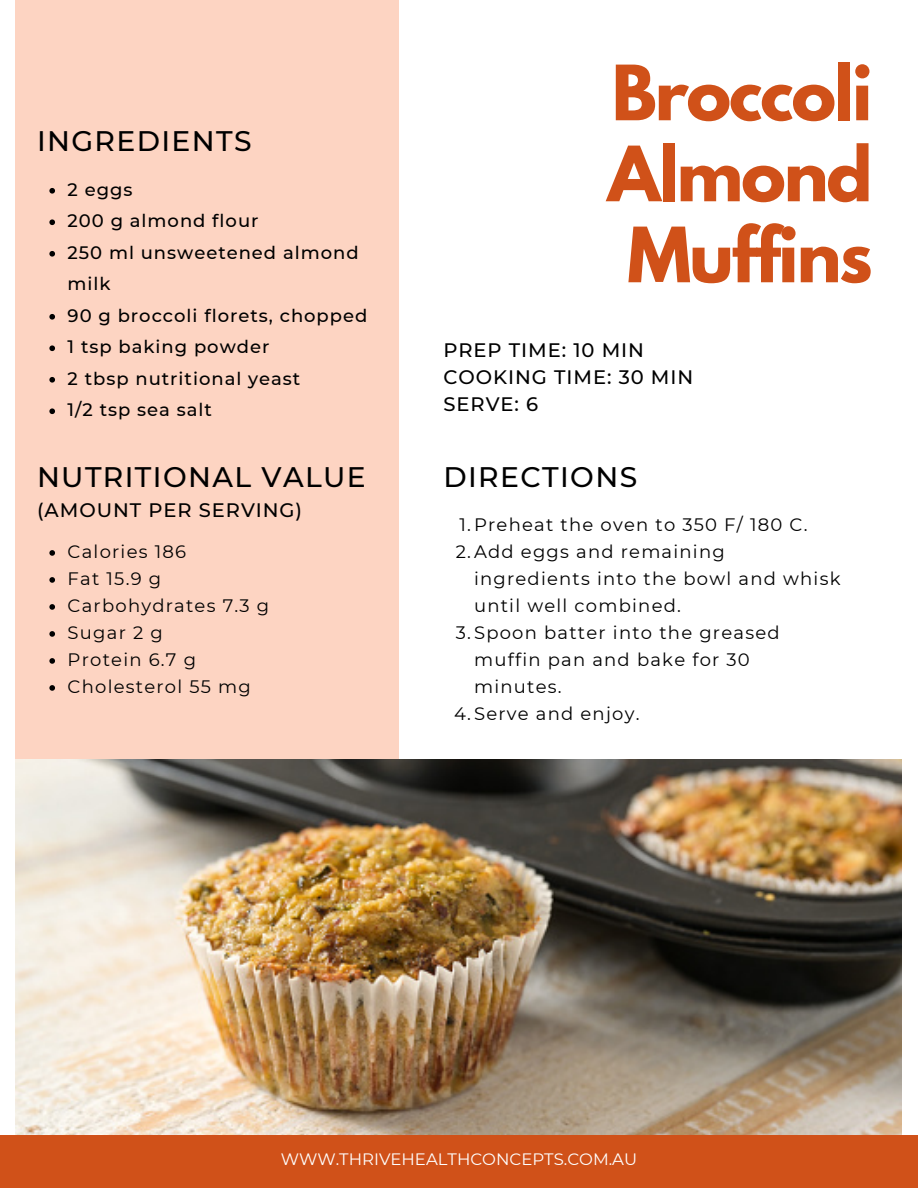
<style>
.page{position:relative;width:918px;height:1188px;background:#fff}
.page>*{position:absolute;margin:0;border:0;box-sizing:border-box;transform-origin:0 0}
.t1{font:700 67.5px/81px "League Spartan";letter-spacing:-.03em;color:#d05119;text-align:justify}
.t2{font:500 28.2px "Montserrat";letter-spacing:.05em;color:#000}
.t3{font:500 19.5px/27px "Montserrat";letter-spacing:.05em;color:#000}
.t4{font:18px/27px "Montserrat";letter-spacing:.07em;color:#000}
.t5{font:500 18px/31.5px "Montserrat";letter-spacing:.055em;color:#000}
.t6{font:16.5px "Montserrat";color:#fff}
</style>
<div class="page">
<div style="left:15px;top:0;width:383px;height:1188px;background:#fdd4c2"></div>
<div style="left:0;top:1135px;width:918px;height:53px;background:#d05119"></div>
<img style="left:15px;top:759px;width:887px;height:376px">
<svg style="left:49px;top:188px;width:6px;height:6px"></svg>
<svg style="left:49px;top:219px;width:6px;height:6px"></svg>
<svg style="left:49px;top:251px;width:6px;height:6px"></svg>
<svg style="left:49px;top:314px;width:6px;height:6px"></svg>
<svg style="left:49px;top:345px;width:6px;height:6px"></svg>
<svg style="left:49px;top:377px;width:6px;height:6px"></svg>
<svg style="left:49px;top:408px;width:6px;height:6px"></svg>
<svg style="left:49px;top:550px;width:6px;height:6px"></svg>
<svg style="left:49px;top:577px;width:6px;height:6px"></svg>
<svg style="left:49px;top:604px;width:6px;height:6px"></svg>
<svg style="left:49px;top:631px;width:6px;height:6px"></svg>
<svg style="left:49px;top:658px;width:6px;height:6px"></svg>
<svg style="left:49px;top:685px;width:6px;height:6px"></svg>
<p class="t2" style="left:37px;top:124px;width:216px">INGREDIENTS</p>
<p class="t5" style="left:68px;top:174px;width:66px">2 eggs</p>
<p class="t5" style="left:68px;top:205px;width:192px">200 g almond flour</p>
<p class="t5" style="left:68px;top:237px;width:293px">250 ml unsweetened almond milk</p>
<p class="t5" style="left:68px;top:300px;width:301px">90 g broccoli florets, chopped</p>
<h3 class="t5" style="left:68px;top:331px;width:203px">1 tsp baking powder</h3>
<p class="t5" style="left:68px;top:363px;width:234px">2 tbsp nutritional yeast</p>
<p class="t5" style="left:68px;top:394px;width:146px">1/2 tsp sea salt</p>
<p class="t1" style="left:608px;top:61px;width:267px">Broccoli Almond Muffins</p>
<p class="t3" style="left:443px;top:336px;width:251px">PREP TIME: 10 MIN<br>COOKING TIME: 30 MIN<br>SERVE: 6</p>
<h3 class="t2" style="left:37px;top:460px;width:330px">NUTRITIONAL VALUE</h3>
<h1 class="t2" style="left:443px;top:460px;width:195px">DIRECTIONS</h1>
<h3 class="t3" style="left:37px;top:497px;width:267px">(AMOUNT PER SERVING)</h3>
<h2 class="t4" style="left:68px;top:538px;width:120px">Calories 186</h2>
<p class="t4" style="left:68px;top:565px;width:95px">Fat 15.9 g</p>
<p class="t4" style="left:68px;top:592px;width:203px">Carbohydrates 7.3 g</p>
<p class="t4" style="left:68px;top:619px;width:97px">Sugar 2 g</p>
<p class="t4" style="left:68px;top:646px;width:130px">Protein 6.7 g</p>
<p class="t4" style="left:68px;top:673px;width:185px">Cholesterol 55 mg</p>
<p class="t4" style="left:459px;top:511px;width:350px">1.Preheat the oven to 350 F/ 180 C.</p>
<p class="t4" style="left:474px;top:538px;width:368px;text-indent:-18px">2.Add eggs and remaining ingredients into the bowl and whisk until well combined.</p>
<p class="t4" style="left:474px;top:619px;width:307px;text-indent:-18px">3.Spoon batter into the greased muffin pan and bake for 30 minutes.</p>
<p class="t4" style="left:454px;top:700px;width:187px">4.Serve and enjoy.</p>
<h2 class="t6" style="left:281px;top:1149px;width:358px">WWW.THRIVEHEALTHCONCEPTS.COM.AU</h2>
</div>
